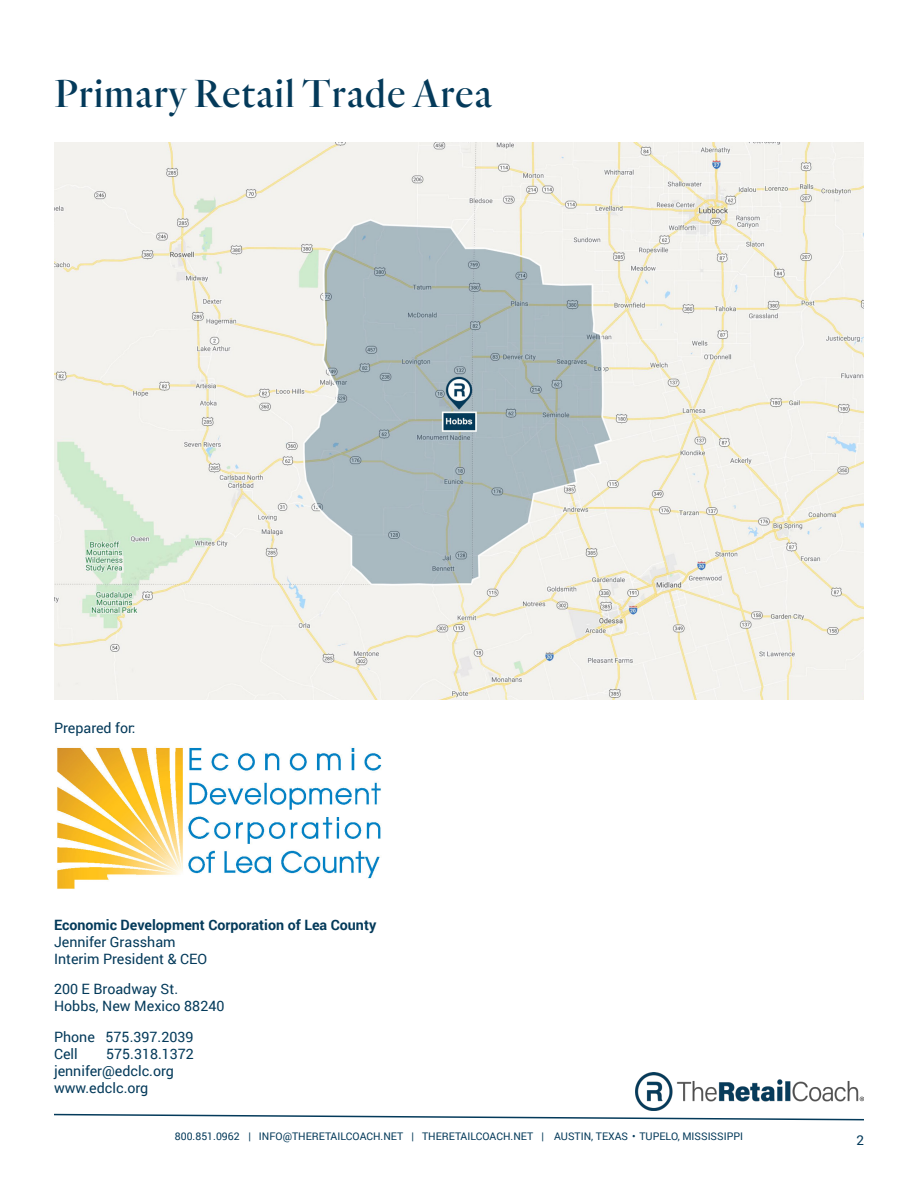
<style>
.page{position:relative;width:918px;height:1188px;background:#fff}
.page>*{position:absolute;margin:0;border:0;box-sizing:border-box;transform-origin:0 0}
.BlueTitles{font:40.5px "TRC Quarto Regular";letter-spacing:.025em;color:#043a5a}
.t1{font:14.25px/17.1px "Roboto";color:#043a5a}
.t2{font:700 14.25px "Roboto";color:#043a5a}
.t3{font:13.5px "Roboto";color:#043a5a}
.t4{font:10.5px "Roboto";color:#043a5a}
</style>
<div class="page">
<svg style="left:54px;top:1113px;width:810px;height:8px"></svg>
<img style="left:636px;top:1073px;width:228px;height:37px">
<img style="left:57px;top:747px;width:325px;height:142px">
<img style="left:54px;top:142px;width:810px;height:558px">
<p class="BlueTitles" style="left:54px;top:69px;width:439px">Primary Retail Trade Area</p>
<p class="t1" style="left:54px;top:719px;width:83px">Prepared for:</p>
<p class="t2" style="left:54px;top:914px;width:324px">Economic Development Corporation of Lea County</p>
<p class="t1" style="left:54px;top:933px;width:155px">Jennifer Grassham<br>Interim President &amp; CEO</p>
<p class="t1" style="left:54px;top:980px;width:126px">200 E Broadway St.</p>
<p class="t1" style="left:54px;top:997px;width:172px">Hobbs, New Mexico 88240</p>
<p class="t1" style="left:54px;top:1028px;width:141px">Phone 575.397.2039</p>
<p class="t1" style="left:54px;top:1045px;width:25px">Cell</p>
<p class="t1" style="left:106px;top:1045px;width:89px">575.318.1372</p>
<p class="t1" style="left:54px;top:1062px;width:122px">jennifer@edclc.org</p>
<p class="t1" style="left:54px;top:1079px;width:96px">www.edclc.org</p>
<p class="t4" style="left:175px;top:1128px;width:570px">800.851.0962 | INFO@THERETAILCOACH.NET | THERETAILCOACH.NET | AUSTIN, TEXAS • TUPELO, MISSISSIPPI</p>
<p class="t3" style="left:856px;top:1131px;width:9px">2</p>
</div>
